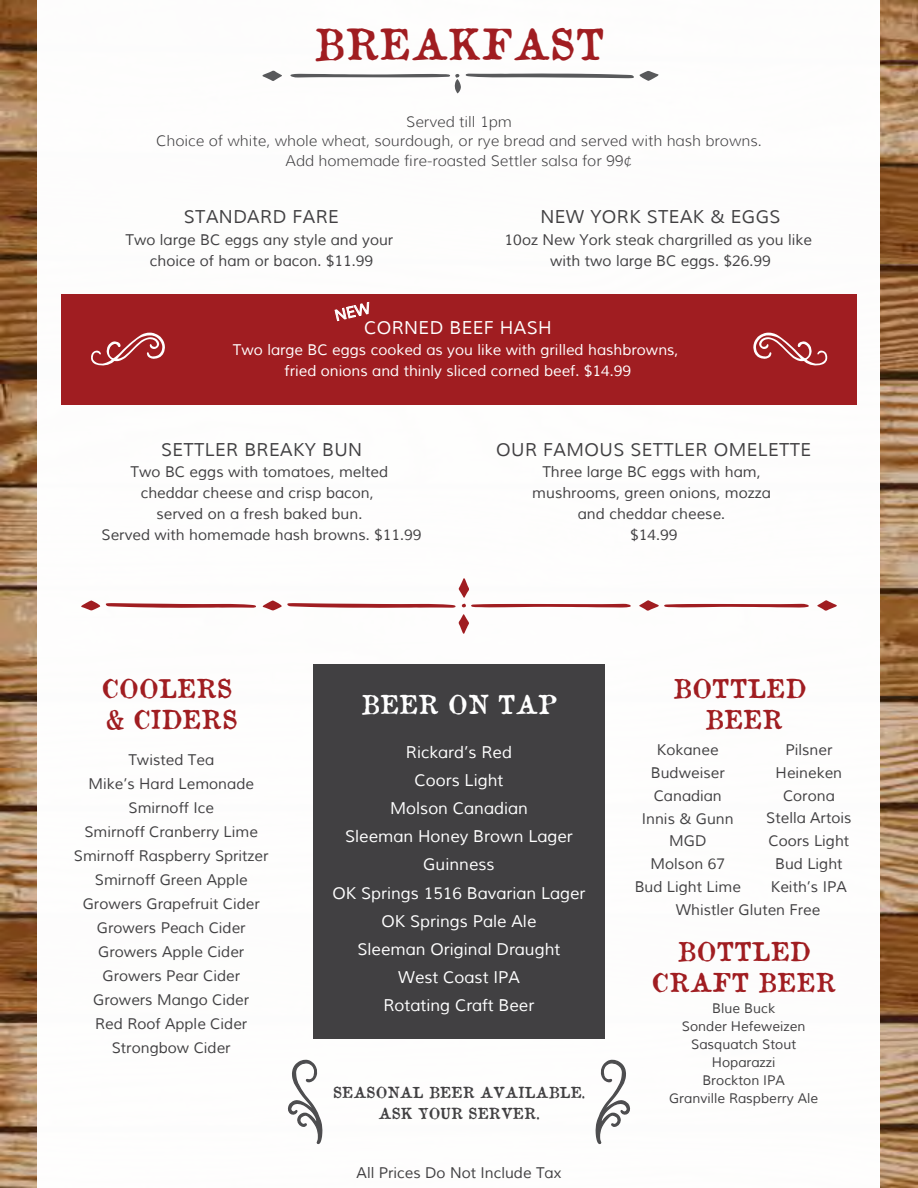
<style>
.page{position:relative;width:918px;height:1188px;background:#fff}
.page>*{position:absolute;margin:0;border:0;box-sizing:border-box;transform-origin:0 0}
.t1{font:42px "Old Newspaper Types";color:#a01d21}
.t2{font:25.5px/30.6px "Old Newspaper Types";color:#a01d21;text-align:center}
.t3{font:25.5px "Old Newspaper Types";color:#fff}
.t4{font:18px "Muli";letter-spacing:.02em;color:#414042}
.t5{font:18px "Muli";letter-spacing:.02em;color:#fff}
.t6{font:16.5px/28.2px "Muli";color:#fff;text-align:center}
.t7{font:15px/24px "Muli";color:#414042;text-align:center}
.t8{font:300 15px/19.5px "Muli";color:#414042;text-align:center}
.t9{font:15px/21px "Muli";color:#fff;text-align:center}
.t10{font:15px/21px "Old Newspaper Types";color:#414042;text-align:center}
.t11{font:13.5px/18px "Muli";color:#414042;text-align:center}
</style>
<div class="page">
<img style="left:0;top:0;width:918px;height:1188px">
<div style="left:38px;top:0;width:842px;height:1188px;background:#fff"></div>
<svg style="left:262px;top:71px;width:20px;height:10px"></svg>
<svg style="left:290px;top:71px;width:369px;height:23px"></svg>
<div style="left:313px;top:665px;width:292px;height:374px;background:#414042"></div>
<svg style="left:287px;top:1059px;width:36px;height:86px"></svg>
<svg style="left:595px;top:1059px;width:36px;height:86px"></svg>
<div style="left:62px;top:294px;width:795px;height:111px;background:#a01d21"></div>
<svg style="left:91px;top:333px;width:74px;height:33px"></svg>
<svg style="left:753px;top:333px;width:74px;height:33px"></svg>
<svg style="left:639px;top:600px;width:170px;height:11px"></svg>
<svg style="left:817px;top:600px;width:20px;height:11px"></svg>
<svg style="left:81px;top:600px;width:175px;height:10px"></svg>
<svg style="left:262px;top:578px;width:369px;height:56px"></svg>
<svg style="left:334px;top:302px;width:36px;height:20px"></svg>
<p class="t1" style="left:314px;top:17px;width:292px">BREAKFAST</p>
<p class="t8" style="left:156px;top:112px;width:607px">Served till 1pm<br>Choice of white, whole wheat, sourdough, or rye bread and served with hash browns.<br>Add homemade fire-roasted Settler salsa for 99¢</p>
<p class="t4" style="left:184px;top:206px;width:156px">STANDARD FARE</p>
<p class="t7" style="left:125px;top:229px;width:269px;line-height:21px">Two large BC eggs any style and your choice of ham or bacon. $11.99</p>
<p class="t4" style="left:540px;top:206px;width:242px">NEW YORK STEAK &amp; EGGS</p>
<p class="t7" style="left:505px;top:229px;width:309px;line-height:21px">10oz New York steak chargrilled as you like with two large BC eggs. $26.99</p>
<p class="t5" style="left:364px;top:317px;width:189px">CORNED BEEF HASH</p>
<p class="t9" style="left:233px;top:340px;width:447px">Two large BC eggs cooked as you like with grilled hashbrowns, fried onions and thinly sliced corned beef. $14.99</p>
<p class="t4" style="left:161px;top:438px;width:203px">SETTLER BREAKY BUN</p>
<p class="t7" style="left:102px;top:462px;width:322px;line-height:21px">Two BC eggs with tomatoes, melted<br>cheddar cheese and crisp bacon,<br>served on a fresh baked bun.<br>Served with homemade hash browns. $11.99</p>
<p class="t4" style="left:496px;top:438px;width:317px">OUR FAMOUS SETTLER OMELETTE</p>
<p class="t7" style="left:532px;top:462px;width:240px;line-height:21px">Three large BC eggs with ham, mushrooms, green onions, mozza and cheddar cheese.<br>$14.99</p>
<p class="t2" style="left:101px;top:673px;width:137px;text-align:left">COOLERS &amp; CIDERS</p>
<p class="t3" style="left:361px;top:687px;width:198px">BEER ON TAP</p>
<p class="t2" style="left:673px;top:673px;width:134px">BOTTLED<br>BEER</p>
<p class="t7" style="left:766px;top:739px;width:87px;line-height:22.8px">Pilsner<br>Heineken<br>Corona<br>Stella Artois<br>Coors Light</p>
<p class="t7" style="left:74px;top:748px;width:196px">Twisted Tea<br>Mike’s Hard Lemonade<br>Smirnoff Ice<br>Smirnoff Cranberry Lime<br>Smirnoff Raspberry Spritzer<br>Smirnoff Green Apple<br>Growers Grapefruit Cider<br>Growers Peach Cider<br>Growers Apple Cider<br>Growers Pear Cider<br>Growers Mango Cider<br>Red Roof Apple Cider<br>Strongbow Cider</p>
<p class="t7" style="left:651px;top:739px;width:75px;line-height:22.8px">Kokanee<br>Budweiser<br>Canadian</p>
<p class="t6" style="left:332px;top:738px;width:255px">Rickard’s Red<br>Coors Light<br>Molson Canadian<br>Sleeman Honey Brown Lager<br>Guinness<br>OK Springs 1516 Bavarian Lager<br>OK Springs Pale Ale<br>Sleeman Original Draught<br>West Coast IPA<br>Rotating Craft Beer</p>
<p class="t7" style="left:635px;top:807px;width:108px;line-height:22.8px">Innis &amp; Gunn<br>MGD<br>Molson 67<br>Bud Light Lime</p>
<p class="t7" style="left:775px;top:852px;width:69px">Bud Light</p>
<p class="t7" style="left:771px;top:875px;width:77px">Keith’s IPA</p>
<p class="t7" style="left:676px;top:898px;width:146px">Whistler Gluten Free</p>
<p class="t2" style="left:652px;top:936px;width:186px">BOTTLED<br>CRAFT BEER</p>
<p class="t11" style="left:669px;top:1000px;width:150px">Blue Buck<br>Sonder Hefeweizen<br>Sasquatch Stout<br>Hoparazzi<br>Brockton IPA<br>Granville Raspberry Ale</p>
<p class="t10" style="left:333px;top:1082px;width:254px">SEASONAL BEER AVAILABLE.<br>ASK YOUR SERVER.</p>
<p class="t7" style="left:357px;top:1161px;width:206px">All Prices Do Not Include Tax</p>
</div>
